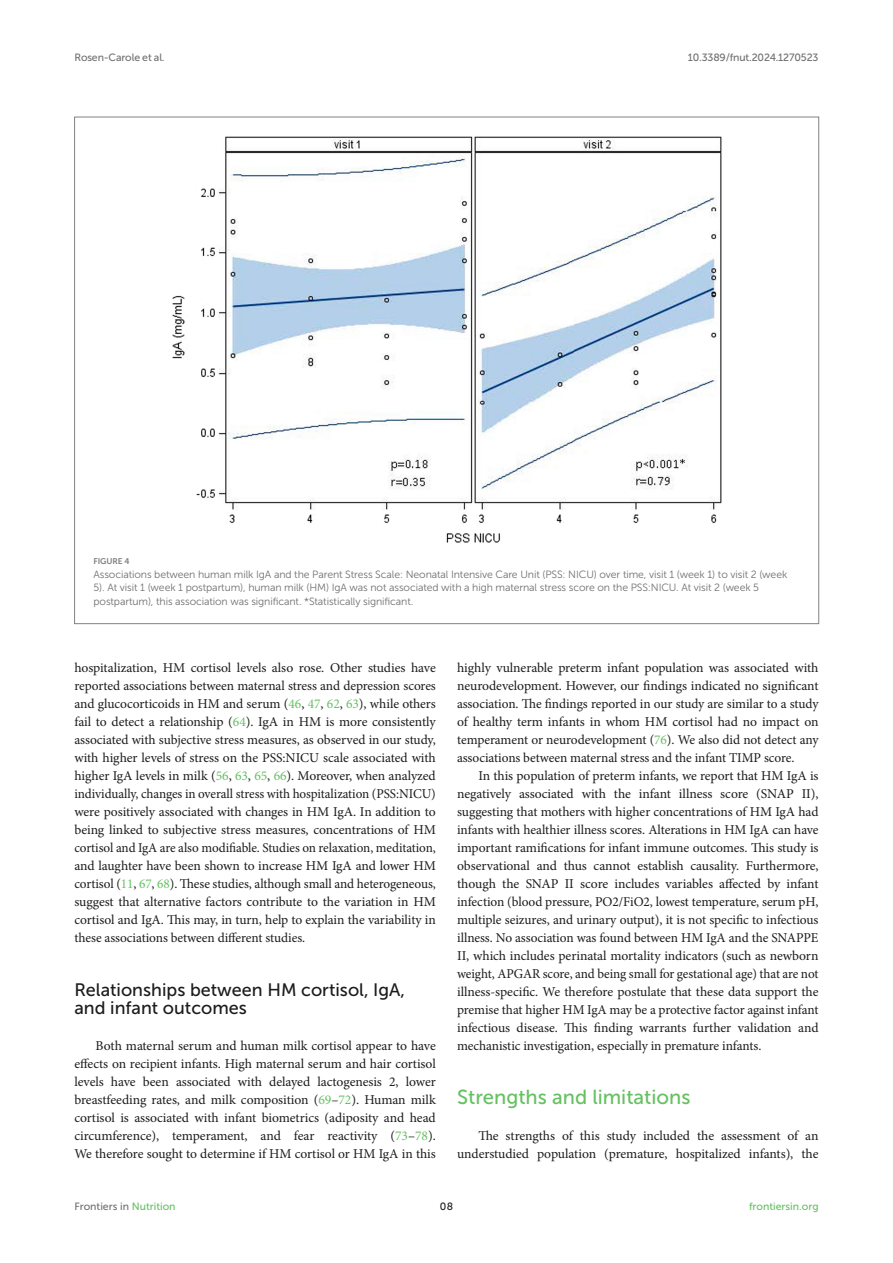
<style>
.page{position:relative;width:893px;height:1263px;background:#fff}
.page>*{position:absolute;margin:0;border:0;box-sizing:border-box;transform-origin:0 0}
.HEAD_1{font:20.25px "Museo Sans 500";color:#65c161}
.HEAD_2{font:18px/18px "Museo Sans 500";color:#1b1c1b}
.TEXT_FLUSH{font:13.5px/18px "Minion Pro";letter-spacing:-.005em;color:#1b1c1b;text-align:justify}
.TEXT{font:13.5px/18px "Minion Pro";letter-spacing:-.005em;color:#1b1c1b;text-align:justify}
.FIG_LEG{font:10.5px/13.5px "Museo Sans 300";letter-spacing:-.01em;color:#706f70}
.t1{font:10.5px "Museo Sans 500";letter-spacing:-.015em;color:#706f70}
.t2{font:10.5px "Museo Sans 500";color:#65c161}
.t3{font:10.5px "Museo Sans 500";color:#1b1c1b}
.FIG_HD{font:8.25px "Museo Sans 700";letter-spacing:-.01em;color:#7e7f7f}
.s1{color:#65c161}
</style>
<div class="page">
<img style="left:172px;top:136px;width:550px;height:407px">
<p class="t1" style="left:74px;top:51px;width:92px">Rosen-Carole et al.</p>
<p class="t1" style="left:688px;top:51px;width:132px">10.3389/fnut.2024.1270523</p>
<p class="FIG_HD" style="left:94px;top:557px;width:37px">FIGURE 4</p>
<p class="FIG_LEG" style="left:94px;top:567px;width:695px">Associations between human milk IgA and the Parent Stress Scale: Neonatal Intensive Care Unit (PSS: NICU) over time, visit 1 (week 1) to visit 2 (week<br>5). At visit 1 (week 1 postpartum), human milk (HM) IgA was not associated with a high maternal stress score on the PSS:NICU. At visit 2 (week 5 postpartum), this association was significant. *Statistically significant.</p>
<p class="TEXT_FLUSH" style="left:74px;top:659px;width:363px">hospitalization, HM cortisol levels also rose. Other studies have reported associations between maternal stress and depression scores and glucocorticoids in HM and serum (<span class="s1">46</span>, <span class="s1">47</span>, <span class="s1">62</span>, <span class="s1">63</span>), while others fail to detect a relationship (<span class="s1">64</span>). IgA in HM is more consistently associated with subjective stress measures, as observed in our study, with higher levels of stress on the PSS:NICU scale associated with higher IgA levels in milk (<span class="s1">56</span>, <span class="s1">63</span>, <span class="s1">65</span>, <span class="s1">66</span>). Moreover, when analyzed individually, changes in overall stress with hospitalization (PSS:NICU) were positively associated with changes in HM IgA. In addition to being linked to subjective stress measures, concentrations of HM cortisol and IgA are also modifiable. Studies on relaxation, meditation, and laughter have been shown to increase HM IgA and lower HM cortisol (<span class="s1">11</span>, <span class="s1">67</span>, <span class="s1">68</span>). These studies, although small and heterogeneous, suggest that alternative factors contribute to the variation in HM cortisol and IgA. This may, in turn, help to explain the variability in these associations between different studies.</p>
<p class="HEAD_2" style="left:74px;top:981px;width:332px">Relationships between HM cortisol, IgA, and infant outcomes</p>
<p class="TEXT_FLUSH" style="left:74px;top:1037px;width:363px;text-indent:21px">Both maternal serum and human milk cortisol appear to have effects on recipient infants. High maternal serum and hair cortisol levels have been associated with delayed lactogenesis 2, lower breastfeeding rates, and milk composition (<span class="s1">69</span>–<span class="s1">72</span>). Human milk cortisol is associated with infant biometrics (adiposity and head circumference), temperament, and fear reactivity (<span class="s1">73</span>–<span class="s1">78</span>).<br>We therefore sought to determine if HM cortisol or HM IgA in this</p>
<p class="TEXT_FLUSH" style="left:457px;top:659px;width:363px">highly vulnerable preterm infant population was associated with neurodevelopment. However, our findings indicated no significant association. The findings reported in our study are similar to a study of healthy term infants in whom HM cortisol had no impact on temperament or neurodevelopment (<span class="s1">76</span>). We also did not detect any associations between maternal stress and the infant TIMP score.</p>
<p class="TEXT" style="left:457px;top:767px;width:363px;text-indent:21px">In this population of preterm infants, we report that HM IgA is negatively associated with the infant illness score (SNAP II), suggesting that mothers with higher concentrations of HM IgA had infants with healthier illness scores. Alterations in HM IgA can have important ramifications for infant immune outcomes. This study is observational and thus cannot establish causality. Furthermore, though the SNAP II score includes variables affected by infant infection (blood pressure, PO2/FiO2, lowest temperature, serum pH, multiple seizures, and urinary output), it is not specific to infectious illness. No association was found between HM IgA and the SNAPPE II, which includes perinatal mortality indicators (such as newborn weight, APGAR score, and being small for gestational age) that are not illness-specific. We therefore postulate that these data support the premise that higher HM IgA may be a protective factor against infant infectious disease. This finding warrants further validation and mechanistic investigation, especially in premature infants.</p>
<p class="HEAD_1" style="left:457px;top:1086px;width:235px">Strengths and limitations</p>
<p class="TEXT_FLUSH" style="left:457px;top:1127px;width:363px;text-align:right">The strengths of this study included the assessment of an understudied population (premature, hospitalized infants), the</p>
<p class="t1" style="left:74px;top:1200px;width:103px">Frontiers in <span class="s1">Nutrition</span></p>
<p class="t3" style="left:440px;top:1200px;width:15px">08</p>
<p class="t2" style="left:749px;top:1200px;width:71px">frontiersin.org</p>
</div>
